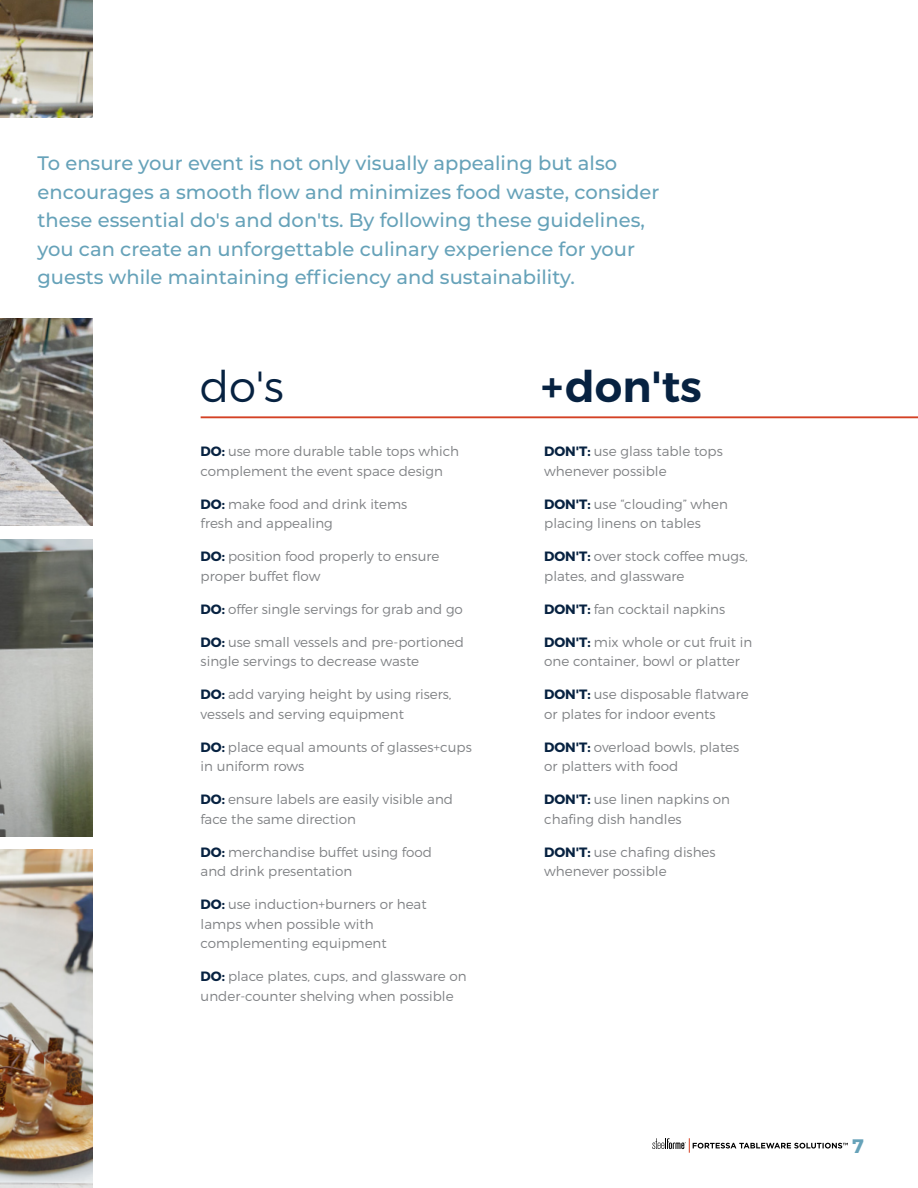
<style>
.page{position:relative;width:918px;height:1188px;background:#fff}
.page>*{position:absolute;margin:0;border:0;box-sizing:border-box;transform-origin:0 0}
.t1{font:600 43.5px "Montserrat";color:#072241}
.t2{font:300 43.5px "Montserrat";color:#072241}
.t3{font:500 19.5px/28.5px "Montserrat";color:#66a2b9}
.t4{font:700 19.5px "Montserrat";color:#66a2b9}
.t5{font:300 13.5px/19.5px "Montserrat";color:#808285}
.s1{font-weight:700;color:#072241}
</style>
<div class="page">
<hr style="left:201px;top:416px;width:717px;height:2px;background:#d44124">
<img style="left:0;top:0;width:93px;height:526px">
<img style="left:0;top:539px;width:93px;height:297px">
<img style="left:0;top:850px;width:93px;height:338px">
<div style="left:0;top:118px;width:677px;height:200px;background:#fff"></div>
<svg style="left:652px;top:1138px;width:196px;height:15px"></svg>
<p class="t3" style="left:37px;top:148px;width:624px">To ensure your event is not only visually appealing but also encourages a smooth flow and minimizes food waste, consider these essential do's and don'ts. By following these guidelines, you can create an unforgettable culinary experience for your guests while maintaining efficiency and sustainability.</p>
<h1 class="t2" style="left:200px;top:360px;width:86px">do's</h1>
<h1 class="t1" style="left:541px;top:359px;width:162px">+don'ts</h1>
<p class="t5" style="left:201px;top:441px;width:260px"><span class="s1">DO:</span> use more durable table tops which complement the event space design</p>
<p class="t5" style="left:201px;top:494px;width:208px"><span class="s1">DO:</span> make food and drink items fresh and appealing</p>
<p class="t5" style="left:201px;top:546px;width:240px"><span class="s1">DO:</span> position food properly to ensure proper buffet flow</p>
<p class="t5" style="left:201px;top:599px;width:264px"><span class="s1">DO:</span> offer single servings for grab and go</p>
<p class="t5" style="left:201px;top:632px;width:265px"><span class="s1">DO:</span> use small vessels and pre-portioned single servings to decrease waste</p>
<p class="t5" style="left:201px;top:684px;width:252px"><span class="s1">DO:</span> add varying height by using risers, vessels and serving equipment</p>
<p class="t5" style="left:201px;top:737px;width:273px"><span class="s1">DO:</span> place equal amounts of glasses+cups in uniform rows</p>
<p class="t5" style="left:201px;top:789px;width:254px"><span class="s1">DO:</span> ensure labels are easily visible and face the same direction</p>
<p class="t5" style="left:201px;top:842px;width:233px"><span class="s1">DO:</span> merchandise buffet using food and drink presentation</p>
<p class="t5" style="left:201px;top:894px;width:228px"><span class="s1">DO:</span> use induction+burners or heat lamps when possible with complementing equipment</p>
<p class="t5" style="left:201px;top:966px;width:268px"><span class="s1">DO:</span> place plates, cups, and glassware on under-counter shelving when possible</p>
<p class="t5" style="left:544px;top:441px;width:180px"><span class="s1">DON'T:</span> use glass table tops whenever possible</p>
<p class="t5" style="left:544px;top:494px;width:185px"><span class="s1">DON'T:</span> use “clouding” when placing linens on tables</p>
<p class="t5" style="left:544px;top:546px;width:205px"><span class="s1">DON'T:</span> over stock coffee mugs, plates, and glassware</p>
<p class="t5" style="left:544px;top:599px;width:182px"><span class="s1">DON'T:</span> fan cocktail napkins</p>
<p class="t5" style="left:544px;top:632px;width:210px"><span class="s1">DON'T:</span> mix whole or cut fruit in one container, bowl or platter</p>
<p class="t5" style="left:544px;top:684px;width:206px"><span class="s1">DON'T:</span> use disposable flatware or plates for indoor events</p>
<p class="t5" style="left:544px;top:737px;width:196px"><span class="s1">DON'T:</span> overload bowls, plates or platters with food</p>
<p class="t5" style="left:544px;top:789px;width:187px"><span class="s1">DON'T:</span> use linen napkins on chafing dish handles</p>
<p class="t5" style="left:544px;top:842px;width:173px"><span class="s1">DON'T:</span> use chafing dishes whenever possible</p>
<h2 class="t4" style="left:852px;top:1134px;width:13px">7</h2>
</div>
